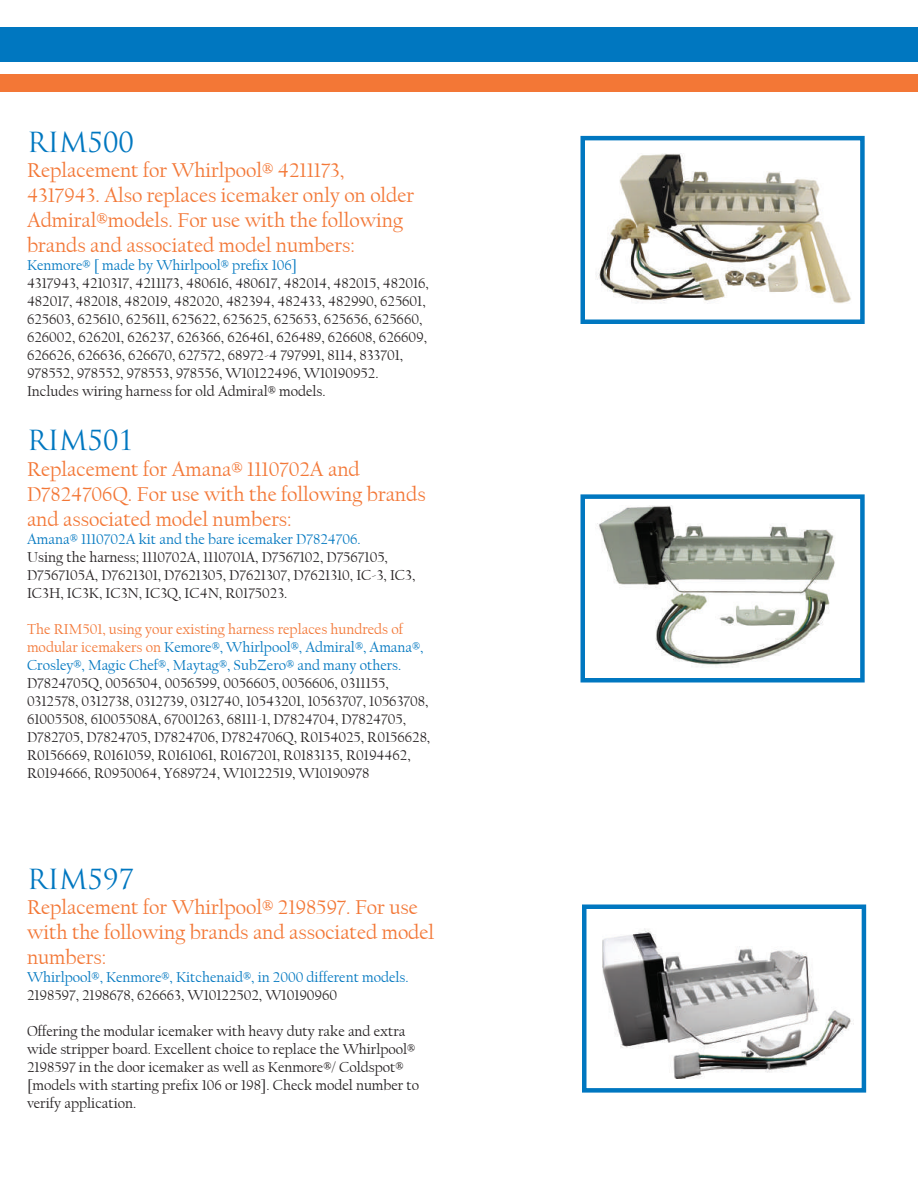
<style>
.page{position:relative;width:918px;height:1188px;background:#fff}
.page>*{position:absolute;margin:0;border:0;box-sizing:border-box;transform-origin:0 0}
.t1{font:27px "Trajan Pro";color:#0077c0}
.t2{font:21px/25.2px "Californian FB";color:#f37736}
.t3{font:15px/18px "Californian FB";color:#231f20}
.t4{font:15px/18px "Californian FB";color:#0077c0}
.s1{color:#f37736}
</style>
<div class="page">
<div style="left:0;top:27px;width:918px;height:34px;background:#0077c0"></div>
<div style="left:0;top:74px;width:918px;height:18px;background:#f37736"></div>
<div style="left:580px;top:136px;width:285px;height:188px;border:4px solid #0077c0"></div>
<img style="left:596px;top:153px;width:255px;height:151px">
<div style="left:580px;top:494px;width:285px;height:188px;border:4px solid #0077c0"></div>
<img style="left:597px;top:506px;width:238px;height:160px">
<div style="left:582px;top:904px;width:284px;height:189px;border:4px solid #0077c0"></div>
<img style="left:602px;top:928px;width:250px;height:150px">
<h1 class="t1" style="left:27px;top:125px;width:108px">RIM500</h1>
<h2 class="t2" style="left:27px;top:158px;width:389px">Replacement for Whirlpool® 4211173, 4317943. Also replaces icemaker only on older Admiral®models. For use with the following brands and associated model numbers:</h2>
<p class="t4" style="left:27px;top:257px;width:272px">Kenmore® [ made by Whirlpool® prefix 106]</p>
<p class="t3" style="left:27px;top:275px;width:403px">4317943, 4210317, 4211173, 480616, 480617, 482014, 482015, 482016, 482017, 482018, 482019, 482020, 482394, 482433, 482990, 625601, 625603, 625610, 625611, 625622, 625625, 625653, 625656, 625660, 626002, 626201, 626237, 626366, 626461, 626489, 626608, 626609, 626626, 626636, 626670, 627572, 68972-4 797991, 8114, 833701, 978552, 978552, 978553, 978556, W10122496, W10190952.<br>Includes wiring harness for old Admiral® models.</p>
<h1 class="t1" style="left:27px;top:424px;width:108px">RIM501</h1>
<h2 class="t2" style="left:27px;top:456px;width:400px">Replacement for Amana® 1110702A and<br>D7824706Q. For use with the following brands and associated model numbers:</h2>
<p class="t4" style="left:27px;top:530px;width:335px">Amana® 1110702A kit and the bare icemaker D7824706.</p>
<p class="t3" style="left:27px;top:548px;width:390px">Using the harness; 1110702A, 1110701A, D7567102, D7567105,<br>D7567105A, D7621301, D7621305, D7621307, D7621310, IC-3, IC3,<br>IC3H, IC3K, IC3N, IC3Q, IC4N, R0175023.</p>
<p class="t4" style="left:27px;top:620px;width:398px"><span class="s1">The RIM501, using your existing harness replaces hundreds of modular icemakers on</span> Kemore®, Whirlpool®, Admiral®, Amana®,<br>Crosley®, Magic Chef®, Maytag®, SubZero® and many others.</p>
<p class="t3" style="left:27px;top:674px;width:405px">D7824705Q, 0056504, 0056599, 0056605, 0056606, 0311155, 0312578, 0312738, 0312739, 0312740, 10543201, 10563707, 10563708, 61005508, 61005508A, 67001263, 68111-1, D7824704, D7824705, D782705, D7824705, D7824706, D7824706Q, R0154025, R0156628, R0156669, R0161059, R0161061, R0167201, R0183135, R0194462, R0194666, R0950064, Y689724, W10122519, W10190978</p>
<h1 class="t1" style="left:27px;top:862px;width:108px">RIM597</h1>
<h2 class="t2" style="left:27px;top:895px;width:409px">Replacement for Whirlpool® 2198597. For use with the following brands and associated model numbers:</h2>
<p class="t4" style="left:27px;top:969px;width:383px">Whirlpool®, Kenmore®, Kitchenaid®, in 2000 different models.</p>
<p class="t3" style="left:27px;top:987px;width:312px">2198597, 2198678, 626663, W10122502, W10190960</p>
<p class="t3" style="left:27px;top:1023px;width:394px">Offering the modular icemaker with heavy duty rake and extra wide stripper board. Excellent choice to replace the Whirlpool® 2198597 in the door icemaker as well as Kenmore®/ Coldspot® [models with starting prefix 106 or 198]. Check model number to verify application.</p>
</div>
